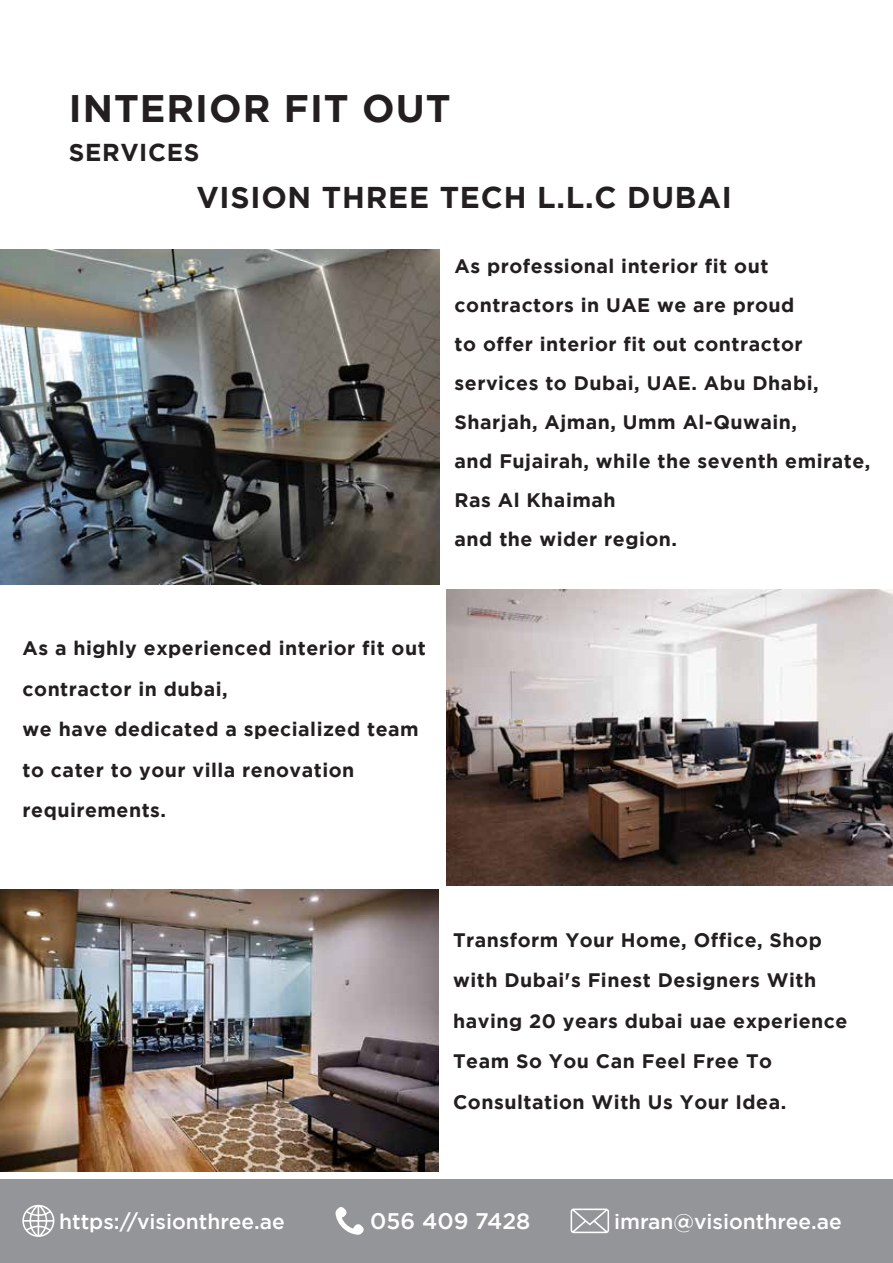
<style>
.page{position:relative;width:893px;height:1263px;background:#fff}
.page>*{position:absolute;margin:0;border:0;box-sizing:border-box;transform-origin:0 0}
.t1{font:700 38.4px "Gotham";letter-spacing:.025em;color:#231f20}
.t2{font:700 30px "Gotham";letter-spacing:.025em;color:#231f20}
.t3{font:700 24.45px "Gotham";letter-spacing:.025em;color:#231f20}
.t4{font:500 22.5px "Gotham";color:#fff}
.t5{font:500 21px "Gotham";color:#fff}
.t6{font:700 19.5px/40.5px "Gotham";letter-spacing:.025em;color:#231f20}
</style>
<div class="page">
<div style="left:0;top:1179px;width:893px;height:84px;background:#939598"></div>
<svg style="left:335px;top:1207px;width:29px;height:28px"></svg>
<svg style="left:571px;top:1208px;width:38px;height:25px"></svg>
<svg style="left:22px;top:1204px;width:33px;height:33px"></svg>
<img style="left:0;top:250px;width:440px;height:334px">
<img style="left:446px;top:590px;width:447px;height:295px">
<img style="left:0;top:889px;width:438px;height:282px">
<h1 class="t1" style="left:69px;top:86px;width:383px">INTERIOR FIT OUT</h1>
<p class="t3" style="left:69px;top:138px;width:132px">SERVICES</p>
<h2 class="t2" style="left:196px;top:180px;width:537px">VISION THREE TECH L.L.C DUBAI</h2>
<p class="t6" style="left:455px;top:246px;width:417px;line-height:39px">As professional interior fit out contractors in UAE we are proud<br>to offer interior fit out contractor services to Dubai, UAE. Abu Dhabi,<br>Sharjah, Ajman, Umm Al-Quwain,<br>and Fujairah, while the seventh emirate,<br>Ras Al Khaimah<br>and the wider region.</p>
<p class="t6" style="left:23px;top:627px;width:405px">As a highly experienced interior fit out contractor in dubai,<br>we have dedicated a specialized team to cater to your villa renovation requirements.</p>
<p class="t6" style="left:453px;top:919px;width:396px">Transform Your Home, Office, Shop with Dubai's Finest Designers With having 20 years dubai uae experience<br>Team So You Can Feel Free To<br>Consultation With Us Your Idea.</p>
<p class="t5" style="left:59px;top:1209px;width:227px">https://visionthree.ae</p>
<p class="t4" style="left:370px;top:1208px;width:161px">056 409 7428</p>
<p class="t5" style="left:614px;top:1209px;width:229px">imran@visionthree.ae</p>
</div>
